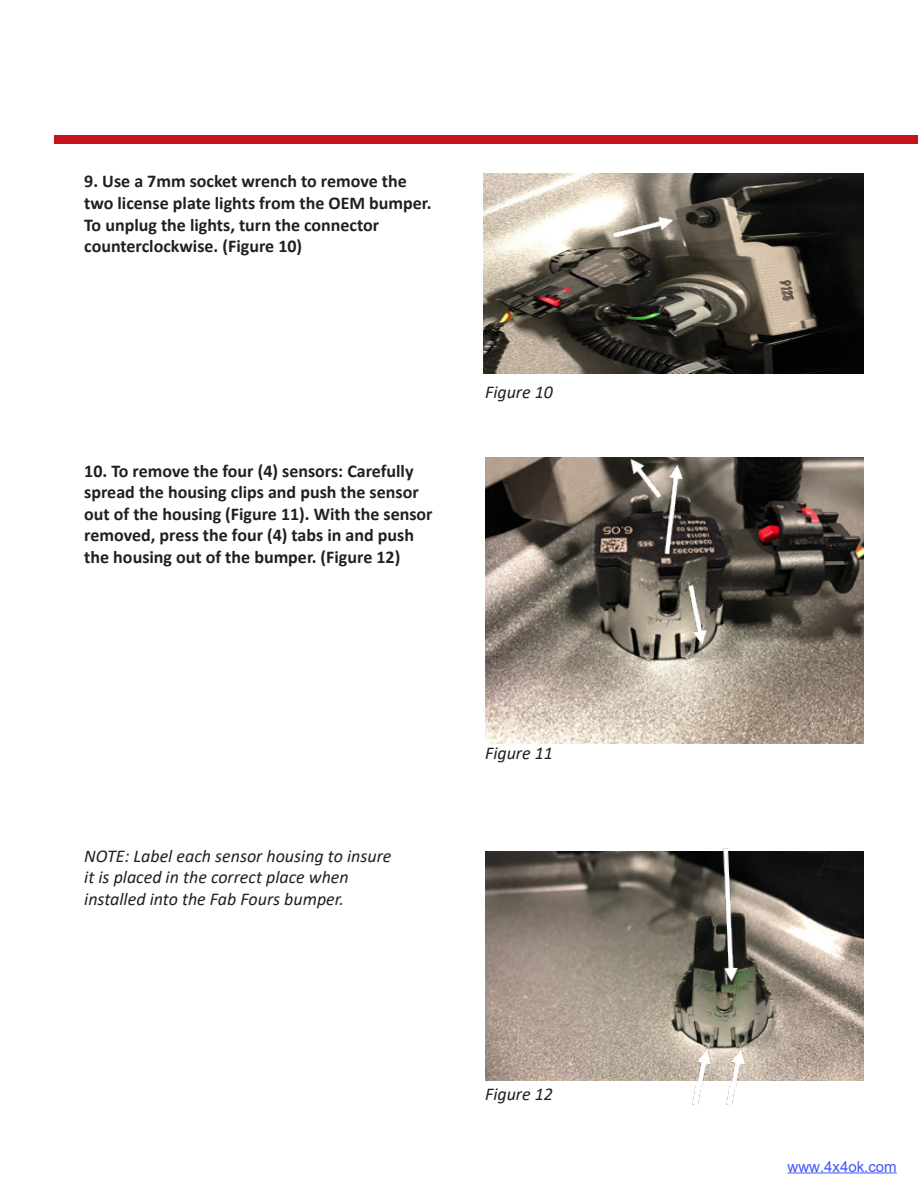
<style>
.page{position:relative;width:918px;height:1188px;background:#fff}
.page>*{position:absolute;margin:0;border:0;box-sizing:border-box;transform-origin:0 0}
.t1{font:700 18px/21.6px "Calibri";color:#231f20}
.t2{font:italic 18px/21.6px "Calibri";color:#231f20}
.t3{font:15px "Arial";color:#4054ff}
</style>
<div class="page">
<div style="left:54px;top:135px;width:864px;height:9px;background:#c6131b"></div>
<svg style="left:773px;top:373px;width:48px;height:1px"></svg>
<img style="left:484px;top:174px;width:380px;height:199px">
<img style="left:485px;top:458px;width:379px;height:285px">
<img style="left:485px;top:851px;width:379px;height:229px">
<img style="left:613px;top:205px;width:74px;height:31px">
<img style="left:615px;top:457px;width:46px;height:40px">
<img style="left:663px;top:457px;width:29px;height:96px">
<img style="left:687px;top:584px;width:30px;height:75px">
<img style="left:717px;top:848px;width:29px;height:147px">
<img style="left:692px;top:1035px;width:29px;height:70px">
<img style="left:726px;top:1035px;width:29px;height:70px">
<hr style="left:788px;top:1173px;width:109px;height:1px;background:#4054ff">
<p class="t1" style="left:84px;top:170px;width:349px">9. Use a 7mm socket wrench to remove the two license plate lights from the OEM bumper.<br>To unplug the lights, turn the connector counterclockwise. (Figure 10)</p>
<p class="t1" style="left:84px;top:460px;width:350px">10. To remove the four (4) sensors: Carefully spread the housing clips and push the sensor out of the housing (Figure 11). With the sensor removed, press the four (4) tabs in and push the housing out of the bumper. (Figure 12)</p>
<p class="t2" style="left:485px;top:380px;width:69px">Figure 10</p>
<p class="t2" style="left:84px;top:844px;width:309px">NOTE: Label each sensor housing to insure it is placed in the correct place when installed into the Fab Fours bumper.</p>
<p class="t2" style="left:485px;top:742px;width:69px">Figure 11</p>
<p class="t2" style="left:485px;top:1082px;width:69px">Figure 12</p>
<p class="t3" style="left:788px;top:1156px;width:111px">www.4x4ok.com</p>
</div>
